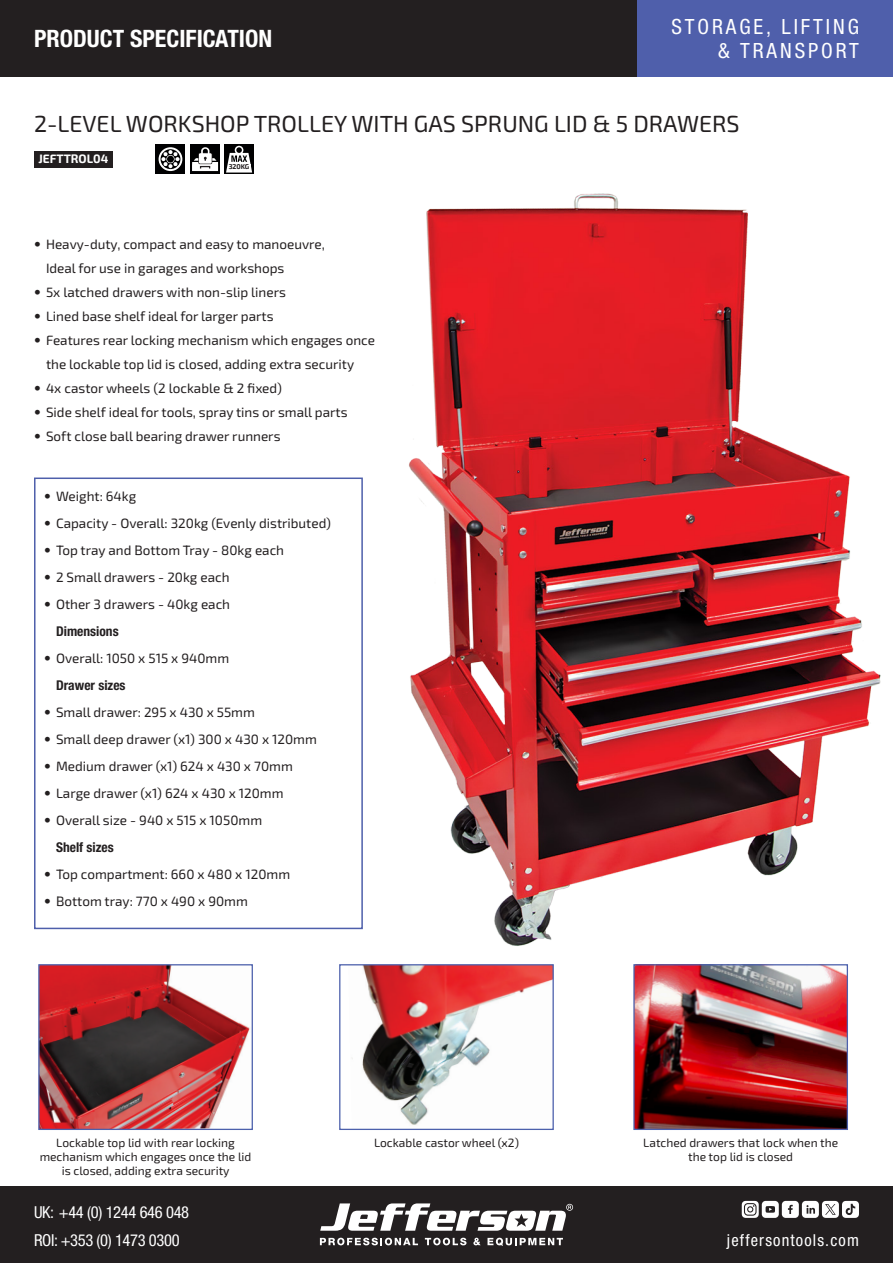
<style>
.page{position:relative;width:893px;height:1263px;background:#fff}
.page>*{position:absolute;margin:0;border:0;box-sizing:border-box;transform-origin:0 0}
.t1{font:700 condensed 24px "Helvetica Neue LT Std";color:#fff}
.t2{font:23.25px "Exo 2";color:#231f20}
.t3{font:condensed 21px/24px "Helvetica Neue LT Std";letter-spacing:.14em;color:#fff;text-align:right}
.t4{font:condensed 16.5px "Helvetica Neue LT Std";letter-spacing:-.02em;color:#fff}
.t5{font:condensed 16.5px "Helvetica Neue LT Std";letter-spacing:.07em;color:#fff}
.t6{font:13.5px/27px "Exo 2";color:#231f20}
.t7{font:12px/14.4px "Exo 2";color:#231f20;text-align:center}
.t8{font:700 12px "Exo 2";color:#fff}
.Product_Title_18pt{font:700 6.9px "Exo 2";color:#231f20}
.s1{font-family:"Helvetica Neue LT Std";font-weight:700}
.s2{font-family:"Helvetica Neue LT Std";font-weight:700;font-stretch:condensed}
</style>
<div class="page">
<div style="left:0;top:0;width:893px;height:77px;background:#231f20"></div>
<div style="left:0;top:1186px;width:893px;height:77px;background:#231f20"></div>
<svg style="left:742px;top:1201px;width:117px;height:17px"></svg>
<svg style="left:320px;top:1238px;width:98px;height:7px"></svg>
<svg style="left:425px;top:1238px;width:41px;height:7px"></svg>
<svg style="left:473px;top:1238px;width:8px;height:7px"></svg>
<svg style="left:487px;top:1238px;width:76px;height:8px"></svg>
<svg style="left:320px;top:1203px;width:253px;height:28px"></svg>
<div style="left:638px;top:0;width:255px;height:77px;background:#4f5fab"></div>
<div style="left:34px;top:151px;width:79px;height:17px;background:#231f20"></div>
<img style="left:409px;top:193px;width:472px;height:753px">
<div style="left:224px;top:144px;width:30px;height:30px;background:#000001"></div>
<svg style="left:226px;top:146px;width:26px;height:27px"></svg>
<div style="left:228px;top:164px;width:22px;height:7px;background:#fff"></div>
<div style="left:34px;top:477px;width:329px;height:452px;border:2px solid #4e5fab"></div>
<img style="left:40px;top:966px;width:210px;height:162px">
<div style="left:38px;top:964px;width:215px;height:166px;border:1px solid #4c60ac"></div>
<img style="left:635px;top:966px;width:211px;height:162px">
<div style="left:633px;top:964px;width:215px;height:166px;border:1px solid #4c60ac"></div>
<img style="left:352px;top:966px;width:200px;height:159px">
<div style="left:339px;top:964px;width:215px;height:166px;border:1px solid #4c60ac"></div>
<div style="left:156px;top:144px;width:29px;height:30px;background:#000001"></div>
<svg style="left:159px;top:147px;width:23px;height:24px"></svg>
<svg style="left:190px;top:144px;width:30px;height:30px"></svg>
<div style="left:192px;top:162px;width:26px;height:9px;background:#fff"></div>
<svg style="left:194px;top:147px;width:23px;height:22px"></svg>
<h1 class="t1" style="left:34px;top:24px;width:240px">PRODUCT SPECIFICATION</h1>
<h3 class="t3" style="left:671px;top:14px;width:189px">STORAGE, LIFTING &amp; TRANSPORT</h3>
<p class="t2" style="left:34px;top:107px;width:707px">2-LEVEL WORKSHOP TROLLEY WITH GAS SPRUNG LID &amp; 5 DRAWERS</p>
<p class="t8" style="left:38px;top:152px;width:71px">JEFTTROL04</p>
<p class="Product_Title_18pt" style="left:229px;top:162px;width:22px">320KG</p>
<p class="t6" style="left:46px;top:231px;width:280px;line-height:24px;text-indent:-12px"><span class="s1">•</span> Heavy-duty, compact and easy to manoeuvre,<br>Ideal for use in garages and workshops</p>
<p class="t6" style="left:34px;top:278px;width:253px"><span class="s1">•</span> 5x latched drawers with non-slip liners</p>
<p class="t6" style="left:34px;top:302px;width:241px"><span class="s1">•</span> Lined base shelf ideal for larger parts</p>
<p class="t6" style="left:46px;top:327px;width:330px;line-height:24px;text-indent:-12px"><span class="s1">•</span> Features rear locking mechanism which engages once the lockable top lid is closed, adding extra security</p>
<p class="t6" style="left:34px;top:374px;width:249px"><span class="s1">•</span> 4x castor wheels (2 lockable &amp; 2 fixed)</p>
<p class="t6" style="left:34px;top:398px;width:315px"><span class="s1">•</span> Side shelf ideal for tools, spray tins or small parts</p>
<p class="t6" style="left:34px;top:422px;width:248px"><span class="s1">•</span> Soft close ball bearing drawer runners</p>
<p class="t6" style="left:44px;top:482px;width:94px"><span class="s1">•</span> Weight: 64kg</p>
<p class="t6" style="left:44px;top:509px;width:288px"><span class="s1">•</span> Capacity - Overall: 320kg (Evenly distributed)</p>
<p class="t6" style="left:44px;top:536px;width:242px"><span class="s1">•</span> Top tray and Bottom Tray - 80kg each</p>
<p class="t6" style="left:44px;top:563px;width:187px"><span class="s1">•</span> 2 Small drawers - 20kg each</p>
<p class="t6" style="left:56px;top:590px;width:176px;text-indent:-12px"><span class="s1">•</span> Other 3 drawers - 40kg each<br><span class="s2">Dimensions</span></p>
<p class="t6" style="left:56px;top:644px;width:175px;text-indent:-12px"><span class="s1">•</span> Overall: 1050 x 515 x 940mm<br><span class="s2">Drawer sizes</span></p>
<p class="t6" style="left:44px;top:698px;width:212px"><span class="s1">•</span> Small drawer: 295 x 430 x 55mm</p>
<p class="t6" style="left:44px;top:725px;width:274px"><span class="s1">•</span> Small deep drawer (x1) 300 x 430 x 120mm</p>
<p class="t6" style="left:44px;top:752px;width:250px"><span class="s1">•</span> Medium drawer (x1) 624 x 430 x 70mm</p>
<p class="t6" style="left:44px;top:779px;width:241px"><span class="s1">•</span> Large drawer (x1) 624 x 430 x 120mm</p>
<p class="t6" style="left:56px;top:806px;width:208px;text-indent:-12px"><span class="s1">•</span> Overall size - 940 x 515 x 1050mm<br><span class="s2">Shelf sizes</span></p>
<p class="t6" style="left:44px;top:860px;width:248px"><span class="s1">•</span> Top compartment: 660 x 480 x 120mm</p>
<p class="t6" style="left:44px;top:887px;width:205px"><span class="s1">•</span> Bottom tray: 770 x 490 x 90mm</p>
<p class="t7" style="left:56px;top:1135px;width:180px">Lockable top lid with rear locking</p>
<p class="t7" style="left:374px;top:1135px;width:146px">Lockable castor wheel (x2)</p>
<p class="t7" style="left:40px;top:1149px;width:213px">mechanism which engages once the lid is closed, adding extra security</p>
<p class="t4" style="left:34px;top:1202px;width:157px">UK: +44 (0) 1244 646 048</p>
<p class="t7" style="left:643px;top:1135px;width:196px">Latched drawers that lock when the the top lid is closed</p>
<p class="t4" style="left:34px;top:1230px;width:147px">ROI: +353 (0) 1473 0300</p>
<p class="t5" style="left:727px;top:1230px;width:133px">jeffersontools.com</p>
</div>
